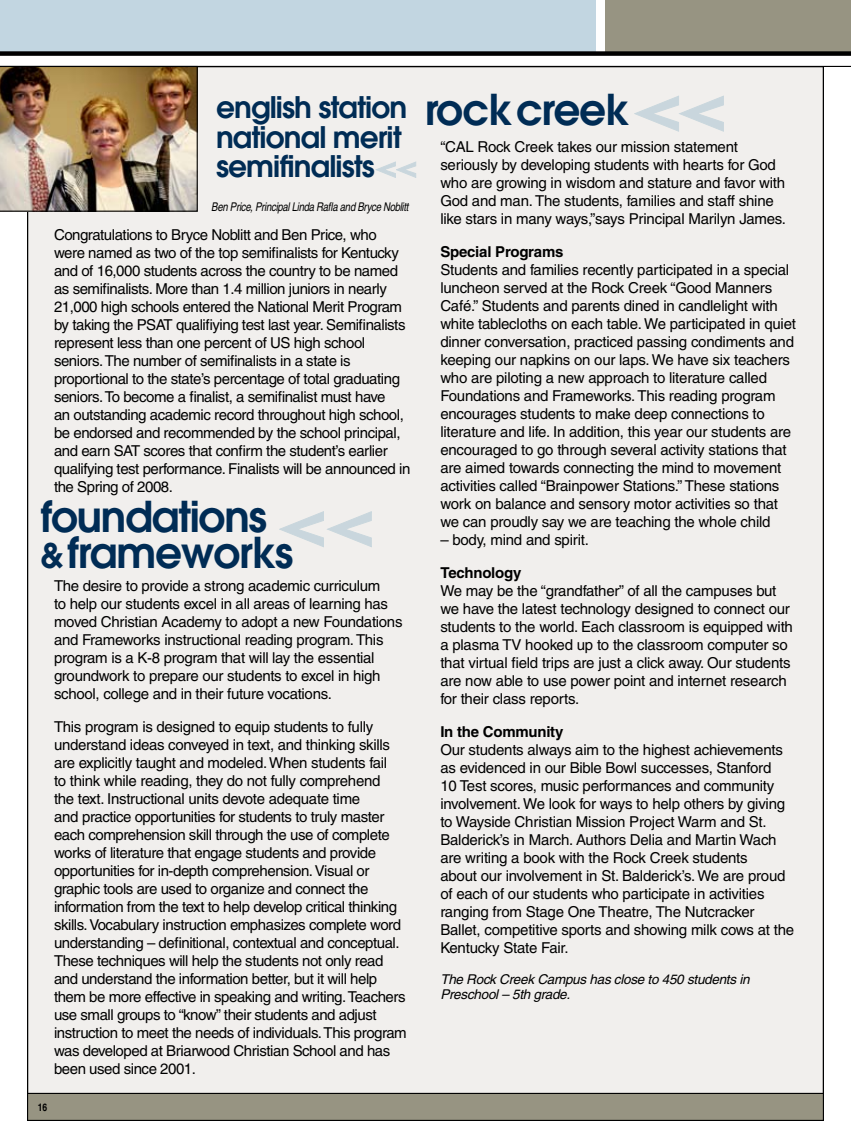
<style>
.page{position:relative;width:851px;height:1148px;background:#fff}
.page>*{position:absolute;margin:0;border:0;box-sizing:border-box;transform-origin:0 0}
.t1{font:600 42.3px/35.5px "Avant Garde";letter-spacing:-.03em;color:#002c55}
.t2{font:600 29.55px/29.5px "Avant Garde";letter-spacing:-.03em;color:#002c55}
.t3{font:15px/18px "Helvetica";letter-spacing:-.02em;color:#000}
.t4{font:700 15px "Helvetica";letter-spacing:-.015em;color:#000}
.t5{font:italic 13.5px/15px "Helvetica";letter-spacing:-.02em;color:#000}
.t6{font:italic 12px "Helvetica";letter-spacing:-.03em;color:#000;scale:.8 1}
.t7{font:700 condensed 10.5px "Helvetica CE";color:#000}
.s1{font-size:33.75px}
</style>
<div class="page">
<div style="left:28px;top:67px;width:795px;height:1053px;background:#f1efed"></div>
<div style="left:27px;top:1094px;width:797px;height:26px;background:#979482"></div>
<div style="left:0;top:0;width:595px;height:54px;background:#c2d6e1"></div>
<div style="left:605px;top:0;width:245px;height:54px;background:#979482"></div>
<div style="left:0;top:51px;width:850px;height:5px;background:#000"></div>
<svg style="left:376px;top:162px;width:40px;height:16px"></svg>
<svg style="left:634px;top:95px;width:90px;height:37px"></svg>
<svg style="left:279px;top:511px;width:93px;height:36px"></svg>
<hr style="left:27px;top:1092px;width:796px;height:2px;background:#000">
<img style="left:0;top:67px;width:198px;height:145px">
<hr style="left:0;top:66px;width:850px;height:1px;background:#000">
<h2 class="t2" style="left:216px;top:92px;width:193px">english station national merit semifinalists</h2>
<h1 class="t1" style="left:424px;top:91px;width:206px">rock creek</h1>
<p class="t3" style="left:440px;top:137px;width:347px">“CAL Rock Creek takes our mission statement seriously by developing students with hearts for God who are growing in wisdom and stature and favor with God and man. The students, families and staff shine like stars in many ways,”says Principal Marilyn James.</p>
<p class="t4" style="left:440px;top:242px;width:125px">Special Programs</p>
<p class="t3" style="left:440px;top:260px;width:357px">Students and families recently participated in a special luncheon served at the Rock Creek “Good Manners Café.” Students and parents dined in candlelight with white tablecloths on each table. We participated in quiet dinner conversation, practiced passing condiments and keeping our napkins on our laps. We have six teachers who are piloting a new approach to literature called Foundations and Frameworks. This reading program encourages students to make deep connections to literature and life. In addition, this year our students are encouraged to go through several activity stations that are aimed towards connecting the mind to movement activities called “Brainpower Stations.” These stations work on balance and sensory motor activities so that we can proudly say we are teaching the whole child</p>
<p class="t3" style="left:440px;top:530px;width:150px">– body, mind and spirit.</p>
<p class="t4" style="left:440px;top:563px;width:83px">Technology</p>
<p class="t3" style="left:440px;top:581px;width:354px">We may be the “grandfather” of all the campuses but we have the latest technology designed to connect our students to the world. Each classroom is equipped with a plasma TV hooked up to the classroom computer so that virtual field trips are just a click away. Our students are now able to use power point and internet research for their class reports.</p>
<p class="t4" style="left:440px;top:722px;width:125px">In the Community</p>
<p class="t3" style="left:440px;top:740px;width:355px">Our students always aim to the highest achievements as evidenced in our Bible Bowl successes, Stanford<br>10 Test scores, music performances and community involvement. We look for ways to help others by giving to Wayside Christian Mission Project Warm and St.<br>Balderick’s in March. Authors Delia and Martin Wach are writing a book with the Rock Creek students<br>about our involvement in St. Balderick’s. We are proud of each of our students who participate in activities ranging from Stage One Theatre, The Nutcracker Ballet, competitive sports and showing milk cows at the Kentucky State Fair.</p>
<p class="t5" style="left:440px;top:972px;width:311px">The Rock Creek Campus has close to 450 students in<br>Preschool – 5th grade.</p>
<p class="t6" style="left:211px;top:200px;width:248px">Ben Price, Principal Linda Rafla and Bryce Noblitt</p>
<p class="t3" style="left:54px;top:225px;width:358px">Congratulations to Bryce Noblitt and Ben Price, who were named as two of the top semifinalists for Kentucky and of 16,000 students across the country to be named as semifinalists. More than 1.4 million juniors in nearly 21,000 high schools entered the National Merit Program by taking the PSAT qualifiying test last year. Semifinalists represent less than one percent of US high school seniors. The number of semifinalists in a state is proportional to the state’s percentage of total graduating seniors. To become a finalist, a semifinalist must have<br>an outstanding academic record throughout high school, be endorsed and recommended by the school principal, and earn SAT scores that confirm the student’s earlier qualifying test performance. Finalists will be announced in the Spring of 2008.</p>
<h1 class="t1" style="left:40px;top:498px;width:254px">foundations <span class="s1">&amp;</span> frameworks</h1>
<p class="t3" style="left:54px;top:576px;width:350px">The desire to provide a strong academic curriculum<br>to help our students excel in all areas of learning has moved Christian Academy to adopt a new Foundations and Frameworks instructional reading program. This program is a K-8 program that will lay the essential groundwork to prepare our students to excel in high school, college and in their future vocations.</p>
<p class="t3" style="left:54px;top:717px;width:354px">This program is designed to equip students to fully understand ideas conveyed in text, and thinking skills are explicitly taught and modeled. When students fail<br>to think while reading, they do not fully comprehend<br>the text. Instructional units devote adequate time<br>and practice opportunities for students to truly master each comprehension skill through the use of complete works of literature that engage students and provide opportunities for in-depth comprehension. Visual or graphic tools are used to organize and connect the information from the text to help develop critical thinking skills. Vocabulary instruction emphasizes complete word understanding – definitional, contextual and conceptual.<br>These techniques will help the students not only read and understand the information better, but it will help them be more effective in speaking and writing. Teachers use small groups to “know” their students and adjust instruction to meet the needs of individuals. This program was developed at Briarwood Christian School and has been used since 2001.</p>
<p class="t7" style="left:38px;top:1100px;width:11px">16</p>
</div>
